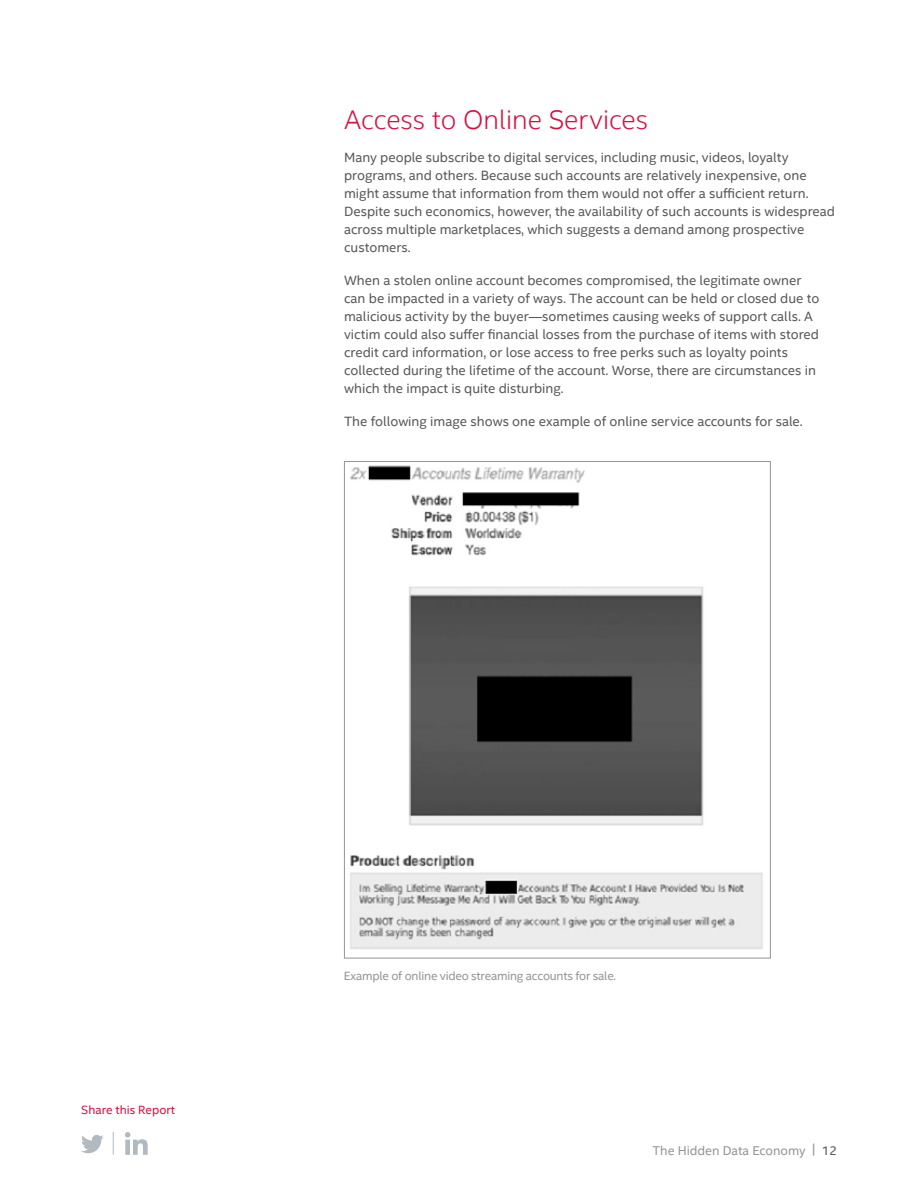
<style>
.page{position:relative;width:918px;height:1188px;background:#fff}
.page>*{position:absolute;margin:0;border:0;box-sizing:border-box;transform-origin:0 0}
.t1{font:300 27px "Intel Clear";color:#d31242}
.t2{font:13.5px/18px "Intel Clear";color:#58595b}
.t3{font:12.75px "Intel Clear";color:#939598}
.t4{font:12px "Intel Clear";letter-spacing:-.02em;color:#939598}
.t5{font:12px "Intel Clear";color:#d31242}
.s1{color:#58595b}
</style>
<div class="page">
<img style="left:350px;top:465px;width:413px;height:484px">
<svg style="left:81px;top:1135px;width:23px;height:18px"></svg>
<svg style="left:113px;top:1132px;width:1px;height:23px"></svg>
<svg style="left:125px;top:1132px;width:23px;height:23px"></svg>
<h1 class="t1" style="left:344px;top:103px;width:306px">Access to Online Services</h1>
<p class="t2" style="left:344px;top:148px;width:492px">Many people subscribe to digital services, including music, videos, loyalty programs, and others. Because such accounts are relatively inexpensive, one might assume that information from them would not offer a sufficient return.<br>Despite such economics, however, the availability of such accounts is widespread across multiple marketplaces, which suggests a demand among prospective customers.</p>
<p class="t2" style="left:344px;top:271px;width:477px">When a stolen online account becomes compromised, the legitimate owner can be impacted in a variety of ways. The account can be held or closed due to malicious activity by the buyer—sometimes causing weeks of support calls. A victim could also suffer financial losses from the purchase of items with stored credit card information, or lose access to free perks such as loyalty points collected during the lifetime of the account. Worse, there are circumstances in which the impact is quite disturbing.</p>
<p class="t2" style="left:344px;top:412px;width:460px">The following image shows one example of online service accounts for sale.</p>
<p class="t5" style="left:81px;top:1103px;width:95px">Share this Report</p>
<p class="t4" style="left:344px;top:968px;width:274px">Example of online video streaming accounts for sale.</p>
<p class="t3" style="left:652px;top:1143px;width:186px">The Hidden Data Economy | <span class="s1">12</span></p>
</div>
